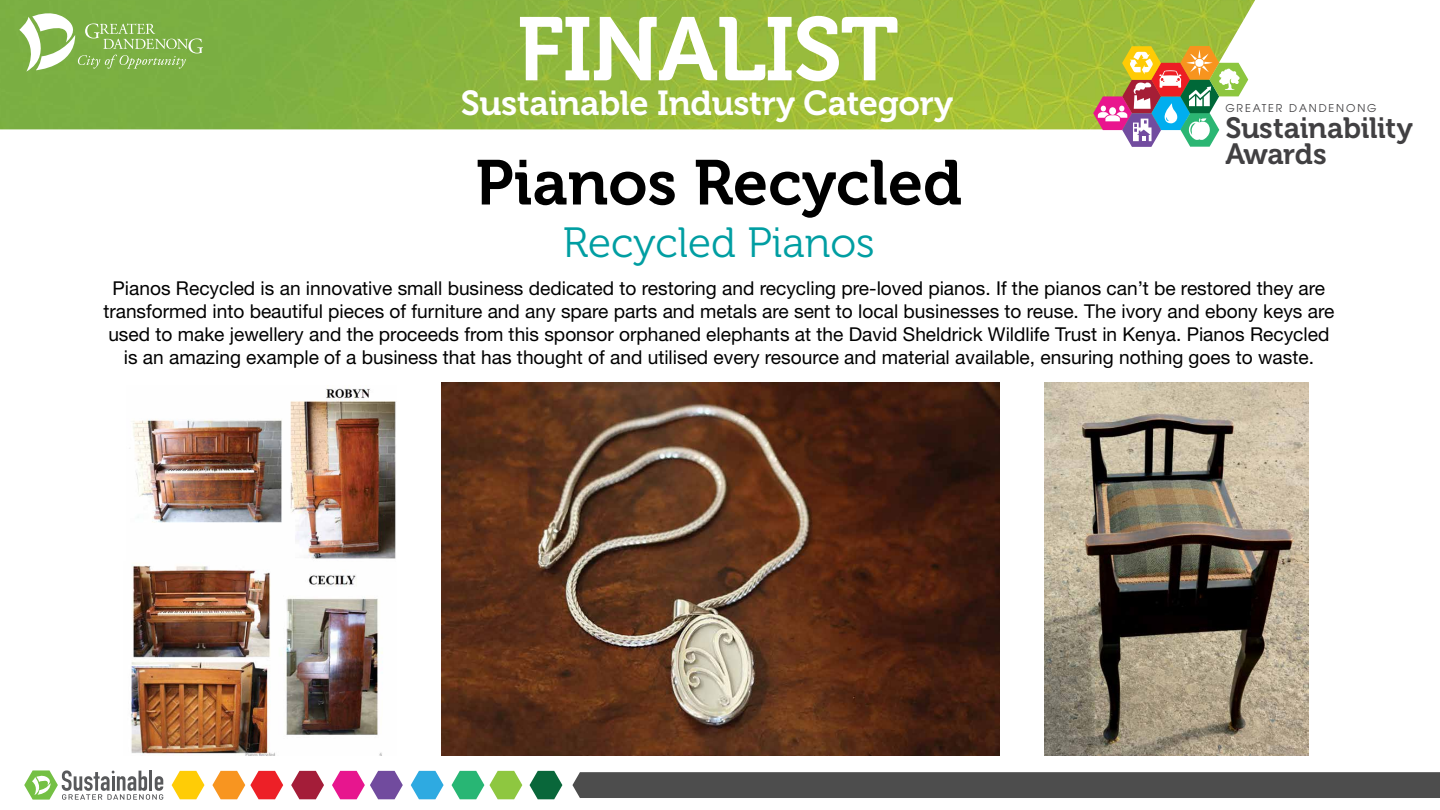
<style>
.page{position:relative;width:1440px;height:810px;background:#fff}
.page>*{position:absolute;margin:0;border:0;box-sizing:border-box;transform-origin:0 0}
.t1{font:89.32px "Museo 700";letter-spacing:-.02em;color:#fff}
.t2{font:63px "Museo 700";color:#000}
.t3{font:42.15px "Museo 300";color:#009ea2}
.t4{font:34.58px "Museo 700";letter-spacing:-.01em;color:#fff}
.t5{font:29.17px/25.6px "Museo 700";letter-spacing:-.015em;color:#414042}
.t6{font:19.12px/23px "Helvetica Neue";color:#000;text-align:center}
.t7{font:10.8px "Avant Garde";letter-spacing:.175em;color:#414042}
</style>
<div class="page">
<img style="left:0;top:0;width:1186px;height:129px">
<svg style="left:1186px;top:0;width:123px;height:383px"></svg>
<svg style="left:19px;top:8px;width:184px;height:64px;background:#93bd65"></svg>
<svg style="left:1093px;top:46px;width:155px;height:101px"></svg>
<svg style="left:530px;top:771px;width:32px;height:28px"></svg>
<svg style="left:212px;top:771px;width:71px;height:28px"></svg>
<svg style="left:332px;top:771px;width:71px;height:28px"></svg>
<svg style="left:452px;top:771px;width:70px;height:28px"></svg>
<svg style="left:172px;top:771px;width:32px;height:28px"></svg>
<svg style="left:291px;top:771px;width:33px;height:28px"></svg>
<svg style="left:411px;top:771px;width:33px;height:28px"></svg>
<div style="left:572px;top:772px;width:868px;height:26px;background:#4d4d4d"></div>
<svg style="left:24px;top:770px;width:139px;height:30px"></svg>
<img style="left:131px;top:565px;width:252px;height:190px">
<img style="left:129px;top:385px;width:267px;height:174px">
<img style="left:1045px;top:383px;width:264px;height:372px">
<img style="left:441px;top:383px;width:559px;height:372px">
<h1 class="t1" style="left:517px;top:0;width:383px">FINALIST</h1>
<h3 class="t4" style="left:461px;top:84px;width:494px">Sustainable Industry Category</h3>
<h2 class="t2" style="left:476px;top:148px;width:488px">Pianos Recycled</h2>
<h3 class="t3" style="left:563px;top:220px;width:313px">Recycled Pianos</h3>
<p class="t6" style="left:103px;top:276px;width:1233px">Pianos Recycled is an innovative small business dedicated to restoring and recycling pre-loved pianos. If the pianos can’t be restored they are transformed into beautiful pieces of furniture and any spare parts and metals are sent to local businesses to reuse. The ivory and ebony keys are used to make jewellery and the proceeds from this sponsor orphaned elephants at the David Sheldrick Wildlife Trust in Kenya. Pianos Recycled is an amazing example of a business that has thought of and utilised every resource and material available, ensuring nothing goes to waste.</p>
<p class="t7" style="left:1225px;top:101px;width:153px">GREATER DANDENONG</p>
<h3 class="t5" style="left:1225px;top:115px;width:189px">Sustainability<br>Awards</h3>
</div>
